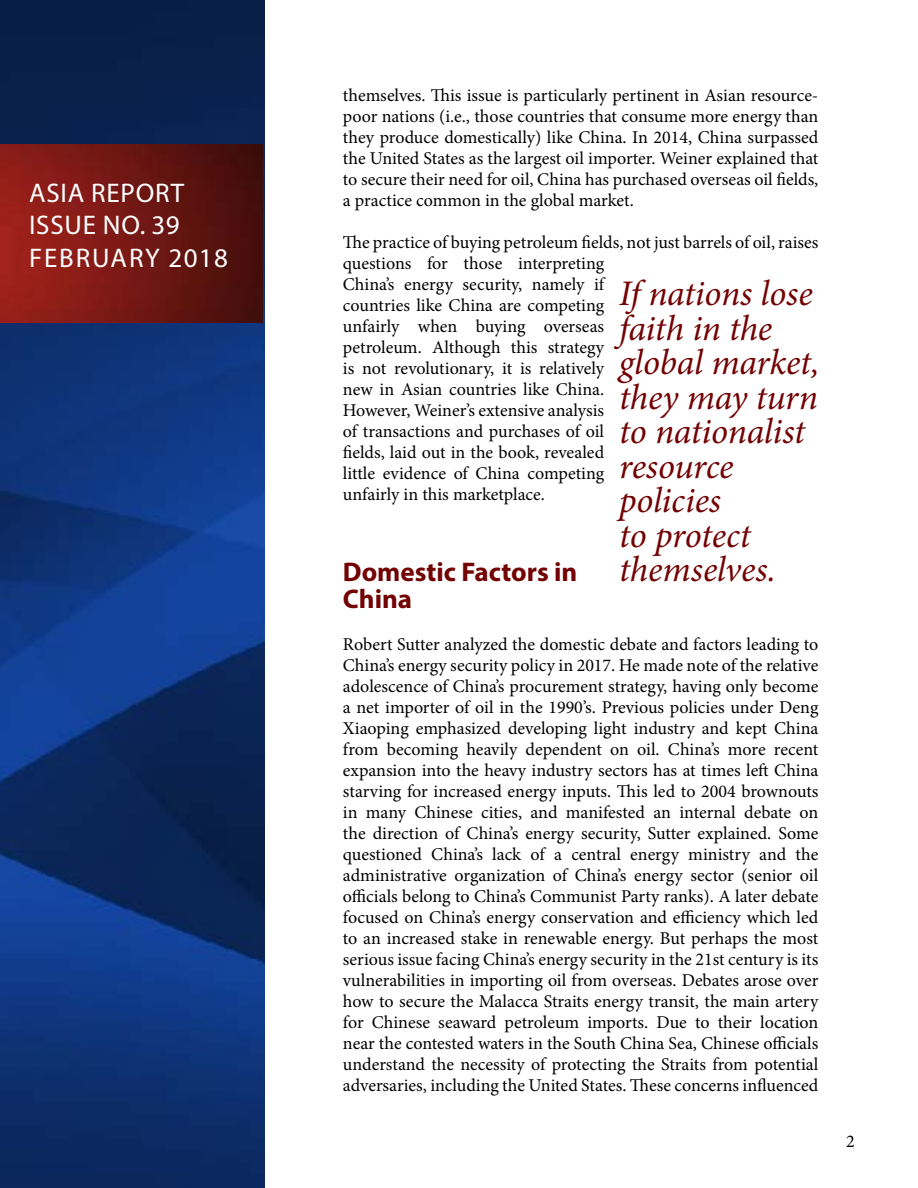
<style>
.page{position:relative;width:918px;height:1188px;background:#fff}
.page>*{position:absolute;margin:0;border:0;box-sizing:border-box;transform-origin:0 0}
.t1{font:italic 36px/34.5px "Minion Pro";letter-spacing:-.01em;color:#720203}
.t2{font:27px/32.4px "Myriad Pro";letter-spacing:.03em;color:#fff}
.t3{font:700 27px/27px "Myriad Pro";color:#720203}
.t4{font:18px/21px "Minion Pro";color:#000;text-align:justify}
</style>
<div class="page">
<img style="left:0;top:0;width:265px;height:1188px">
<img style="left:0;top:144px;width:263px;height:178px">
<h2 class="t2" style="left:29px;top:176px;width:200px">ASIA REPORT<br>ISSUE NO. 39<br>FEBRUARY 2018</h2>
<p class="t4" style="left:343px;top:85px;width:477px">themselves. This issue is particularly pertinent in Asian resource&shy;poor nations (i.e., those countries that consume more energy than they produce domestically) like China. In 2014, China surpassed the United States as the largest oil importer. Weiner explained that to secure their need for oil, China has purchased overseas oil fields, a practice common in the global market.</p>
<p class="t4" style="left:343px;top:232px;width:477px;text-align:left">The practice of buying petroleum fields, not just barrels of oil, raises questions for those interpreting<br>China’s energy security, namely if<br>countries like China are competing<br>unfairly when buying overseas<br>petroleum. Although this strategy<br>is not revolutionary, it is relatively<br>new in Asian countries like China.<br>However, Weiner’s extensive analysis<br>of transactions and purchases of oil<br>fields, laid out in the book, revealed<br>little evidence of China competing<br>unfairly in this marketplace.</p>
<h1 class="t1" style="left:619px;top:276px;width:202px">If nations lose faith in the global market, they may turn to nationalist resource policies<br>to protect themselves.</h1>
<h2 class="t3" style="left:343px;top:558px;width:236px">Domestic Factors in<br>China</h2>
<p class="t4" style="left:343px;top:634px;width:477px">Robert Sutter analyzed the domestic debate and factors leading to China’s energy security policy in 2017. He made note of the relative adolescence of China’s procurement strategy, having only become a net importer of oil in the 1990’s. Previous policies under Deng Xiaoping emphasized developing light industry and kept China from becoming heavily dependent on oil. China’s more recent expansion into the heavy industry sectors has at times left China starving for increased energy inputs. This led to 2004 brownouts in many Chinese cities, and manifested an internal debate on the direction of China’s energy security, Sutter explained. Some questioned China’s lack of a central energy ministry and the administrative organization of China’s energy sector (senior oil officials belong to China’s Communist Party ranks). A later debate focused on China’s energy conservation and efficiency which led to an increased stake in renewable energy. But perhaps the most serious issue facing China’s energy security in the 21st century is its vulnerabilities in importing oil from overseas. Debates arose over how to secure the Malacca Straits energy transit, the main artery for Chinese seaward petroleum imports. Due to their location near the contested waters in the South China Sea, Chinese officials understand the necessity of protecting the Straits from potential adversaries, including the United States. These concerns influenced</p>
<p class="t4" style="left:846px;top:1131px;width:10px">2</p>
</div>
